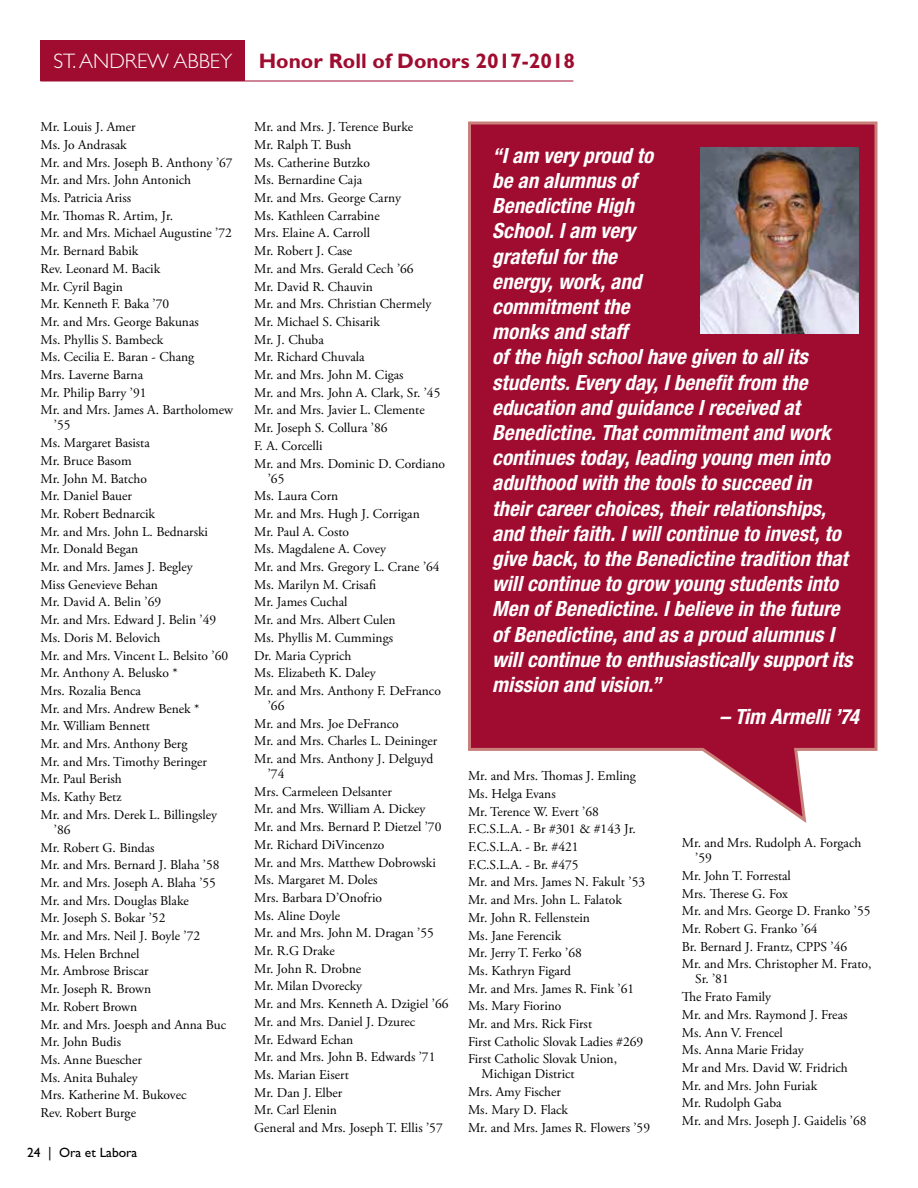
<style>
.page{position:relative;width:918px;height:1188px;background:#fff}
.page>*{position:absolute;margin:0;border:0;box-sizing:border-box;transform-origin:0 0}
.t1{font:italic 700 condensed 21px/25.2px "Helvetica Neue LT Std";color:#fff}
.t2{font:700 21px "Gill Sans Std";color:#a00c30}
.t3{font:300 21px "Gill Sans Std";color:#fff}
.t4{font:13.5px/17.7px "Adobe Garamond Pro";color:#000}
.t5{font:13.5px "Gill Sans Std";color:#000}
</style>
<div class="page">
<svg style="left:468px;top:121px;width:410px;height:702px;background:#aa2847"></svg>
<hr style="left:40px;top:81px;width:533px;height:1px;background:#a00c30">
<div style="left:40px;top:40px;width:205px;height:41px;background:#a00c30"></div>
<img style="left:700px;top:148px;width:159px;height:186px">
<h1 class="t3" style="left:53px;top:49px;width:181px">ST. ANDREW ABBEY</h1>
<h1 class="t2" style="left:259px;top:49px;width:318px">Honor Roll of Donors 2017-2018</h1>
<p class="t4" style="left:40px;top:119px;width:194px">Mr. Louis J. Amer<br>Ms. Jo Andrasak<br>Mr. and Mrs. Joseph B. Anthony ’67<br>Mr. and Mrs. John Antonich<br>Ms. Patricia Ariss<br>Mr. Thomas R. Artim, Jr.<br>Mr. and Mrs. Michael Augustine ’72<br>Mr. Bernard Babik<br>Rev. Leonard M. Bacik<br>Mr. Cyril Bagin<br>Mr. Kenneth F. Baka ’70<br>Mr. and Mrs. George Bakunas<br>Ms. Phyllis S. Bambeck<br>Ms. Cecilia E. Baran - Chang<br>Mrs. Laverne Barna<br>Mr. Philip Barry ’91<br>Mr. and Mrs. James A. Bartholomew</p>
<p class="t4" style="left:40px;top:417px;width:189px;text-indent:14px">’55<br>Ms. Margaret Basista<br>Mr. Bruce Basom<br>Mr. John M. Batcho<br>Mr. Daniel Bauer<br>Mr. Robert Bednarcik<br>Mr. and Mrs. John L. Bednarski<br>Mr. Donald Began<br>Mr. and Mrs. James J. Begley<br>Miss Genevieve Behan<br>Mr. David A. Belin ’69<br>Mr. and Mrs. Edward J. Belin ’49<br>Ms. Doris M. Belovich<br>Mr. and Mrs. Vincent L. Belsito ’60<br>Mr. Anthony A. Belusko *<br>Mrs. Rozalia Benca<br>Mr. and Mrs. Andrew Benek *<br>Mr. William Bennett<br>Mr. and Mrs. Anthony Berg<br>Mr. and Mrs. Timothy Beringer<br>Mr. Paul Berish<br>Ms. Kathy Betz<br>Mr. and Mrs. Derek L. Billingsley</p>
<p class="t4" style="left:40px;top:821px;width:187px;text-indent:14px">’86<br>Mr. Robert G. Bindas<br>Mr. and Mrs. Bernard J. Blaha ’58<br>Mr. and Mrs. Joseph A. Blaha ’55<br>Mr. and Mrs. Douglas Blake<br>Mr. Joseph S. Bokar ’52<br>Mr. and Mrs. Neil J. Boyle ’72<br>Ms. Helen Brchnel<br>Mr. Ambrose Briscar<br>Mr. Joseph R. Brown<br>Mr. Robert Brown<br>Mr. and Mrs. Joesph and Anna Buc<br>Mr. John Budis<br>Ms. Anne Buescher<br>Ms. Anita Buhaley<br>Mrs. Katherine M. Bukovec<br>Rev. Robert Burge</p>
<p class="t5" style="left:27px;top:1144px;width:112px">24 | Ora et Labora</p>
<p class="t4" style="left:254px;top:119px;width:192px">Mr. and Mrs. J. Terence Burke<br>Mr. Ralph T. Bush<br>Ms. Catherine Butzko<br>Ms. Bernardine Caja<br>Mr. and Mrs. George Carny<br>Ms. Kathleen Carrabine<br>Mrs. Elaine A. Carroll<br>Mr. Robert J. Case<br>Mr. and Mrs. Gerald Cech ’66<br>Mr. David R. Chauvin<br>Mr. and Mrs. Christian Chermely<br>Mr. Michael S. Chisarik<br>Mr. J. Chuba<br>Mr. Richard Chuvala<br>Mr. and Mrs. John M. Cigas<br>Mr. and Mrs. John A. Clark, Sr. ’45<br>Mr. and Mrs. Javier L. Clemente<br>Mr. Joseph S. Collura ’86<br>F. A. Corcelli<br>Mr. and Mrs. Dominic D. Cordiano</p>
<p class="t4" style="left:254px;top:470px;width:188px;text-indent:14px">’65<br>Ms. Laura Corn<br>Mr. and Mrs. Hugh J. Corrigan<br>Mr. Paul A. Costo<br>Ms. Magdalene A. Covey<br>Mr. and Mrs. Gregory L. Crane ’64<br>Ms. Marilyn M. Crisafi<br>Mr. James Cuchal<br>Mr. and Mrs. Albert Culen<br>Ms. Phyllis M. Cummings<br>Dr. Maria Cyprich<br>Ms. Elizabeth K. Daley<br>Mr. and Mrs. Anthony F. DeFranco</p>
<p class="t4" style="left:254px;top:697px;width:185px;text-indent:14px">’66<br>Mr. and Mrs. Joe DeFranco<br>Mr. and Mrs. Charles L. Deininger<br>Mr. and Mrs. Anthony J. Delguyd</p>
<p class="t4" style="left:254px;top:765px;width:196px;text-indent:14px">’74<br>Mrs. Carmeleen Delsanter<br>Mr. and Mrs. William A. Dickey<br>Mr. and Mrs. Bernard P. Dietzel ’70<br>Mr. Richard DiVincenzo<br>Mr. and Mrs. Matthew Dobrowski<br>Ms. Margaret M. Doles<br>Mrs. Barbara D’Onofrio<br>Ms. Aline Doyle<br>Mr. and Mrs. John M. Dragan ’55<br>Mr. R.G Drake<br>Mr. John R. Drobne<br>Mr. Milan Dvorecky<br>Mr. and Mrs. Kenneth A. Dzigiel ’66<br>Mr. and Mrs. Daniel J. Dzurec<br>Mr. Edward Echan<br>Mr. and Mrs. John B. Edwards ’71<br>Ms. Marian Eisert<br>Mr. Dan J. Elber<br>Mr. Carl Elenin<br>General and Mrs. Joseph T. Ellis ’57</p>
<p class="t4" style="left:468px;top:768px;width:179px">Mr. and Mrs. Thomas J. Emling<br>Ms. Helga Evans<br>Mr. Terence W. Evert ’68<br>F.C.S.L.A. - Br #301 &amp; #143 Jr.<br>F.C.S.L.A. - Br. #421<br>F.C.S.L.A. - Br. #475<br>Mr. and Mrs. James N. Fakult ’53<br>Mr. and Mrs. John L. Falatok<br>Mr. John R. Fellenstein<br>Ms. Jane Ferencik<br>Mr. Jerry T. Ferko ’68<br>Ms. Kathryn Figard<br>Mr. and Mrs. James R. Fink ’61<br>Ms. Mary Fiorino<br>Mr. and Mrs. Rick First<br>First Catholic Slovak Ladies #269<br>First Catholic Slovak Union,</p>
<p class="t1" style="left:492px;top:143px;width:362px">“I am very proud to<br>be an alumnus of<br>Benedictine High<br>School. I am very<br>grateful for the<br>energy, work, and<br>commitment the<br>monks and staff<br>of the high school have given to all its students. Every day, I benefit from the education and guidance I received at<br>Benedictine. That commitment and work continues today, leading young men into adulthood with the tools to succeed in their career choices, their relationships, and their faith. I will continue to invest, to give back, to the Benedictine tradition that will continue to grow young students into<br>Men of Benedictine. I believe in the future of Benedictine, and as a proud alumnus I will continue to enthusiastically support its mission and vision.”</p>
<h1 class="t1" style="left:719px;top:704px;width:141px">– Tim Armelli ’74</h1>
<p class="t4" style="left:695px;top:836px;width:168px;line-height:15px;text-indent:-14px">Mr. and Mrs. Rudolph A. Forgach ’59</p>
<p class="t4" style="left:682px;top:867px;width:191px">Mr. John T. Forrestal<br>Mrs. Therese G. Fox<br>Mr. and Mrs. George D. Franko ’55<br>Mr. Robert G. Franko ’64<br>Br. Bernard J. Frantz, CPPS ’46<br>Mr. and Mrs. Christopher M. Frato,</p>
<p class="t4" style="left:682px;top:971px;width:186px;text-indent:14px">Sr. ’81<br>The Frato Family<br>Mr. and Mrs. Raymond J. Freas<br>Ms. Ann V. Frencel<br>Ms. Anna Marie Friday<br>Mr and Mrs. David W. Fridrich<br>Mr. and Mrs. John Furiak<br>Mr. Rudolph Gaba<br>Mr. and Mrs. Joseph J. Gaidelis ’68</p>
<p class="t4" style="left:468px;top:1066px;width:184px;text-indent:14px">Michigan District<br>Mrs. Amy Fischer<br>Ms. Mary D. Flack<br>Mr. and Mrs. James R. Flowers ’59</p>
</div>
